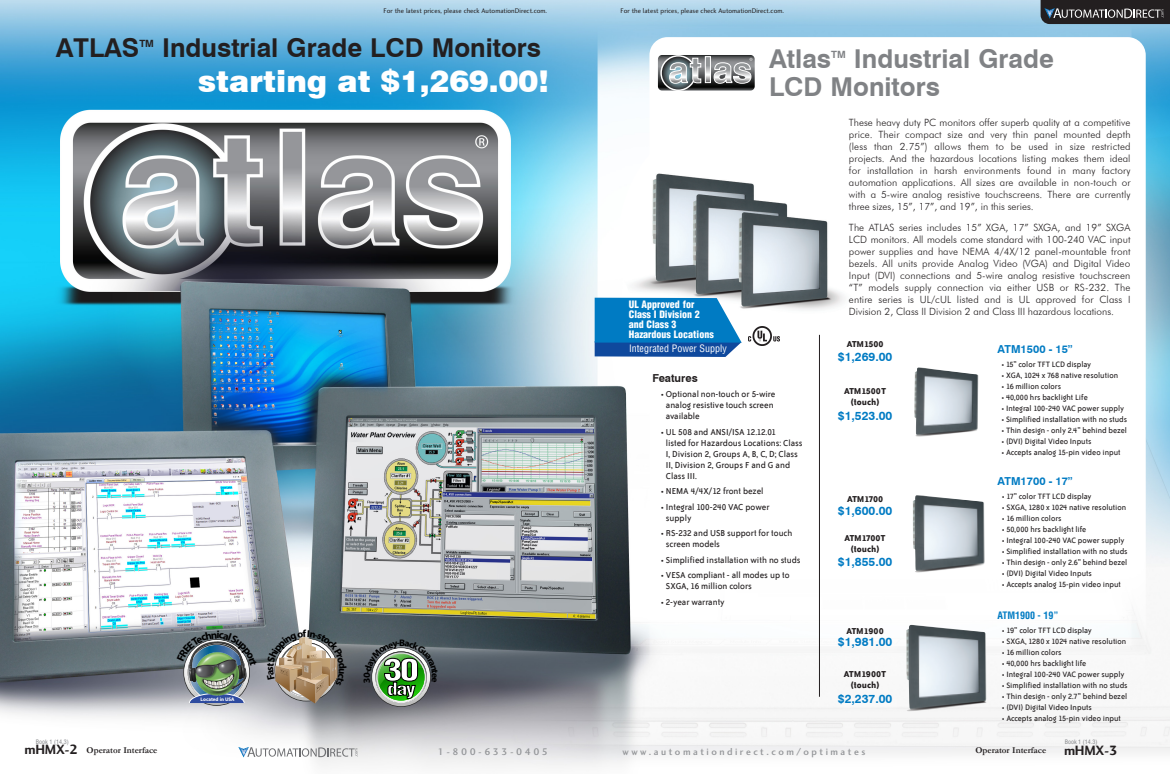
<style>
.page{position:relative;width:1170px;height:774px;background:#fff}
.page>*{position:absolute;margin:0;border:0;box-sizing:border-box;transform-origin:0 0}
.Subhead{font:900 30px "Swiss 721 BT";color:#fff}
.Head{font:700 26px/28px "Swiss 721 BT";color:#808285}
.Head-2{font:700 26px "Swiss 721 BT";color:#231f20}
.t1{font:700 14px "Charlotte Sans Std";color:#231f20}
.Subhead-2{font:700 12px "Swiss 721 BT";color:#007bc3}
.Small_Subhead{font:700 11px "Swiss 721 BT";color:#007bc3}
.Small_Subhead-2{font:700 11px "Swiss 721 BT";color:#231f20}
.Body_Text{font:300 10px/12px "Futura BT";color:#231f20;text-align:justify}
.BIG_BULLETS{font:10px/11px "Bailey Sans ITC Com";color:#231f20}
.t2{font:900 condensed 10px/10px "Helvetica LT Std";color:#fff}
.BIG_BULLETS-2{font:700 10px/11px "Bailey Sans ITC Com";color:#231f20;text-align:center}
.t3{font:500 10px "Charlotte Sans Std";letter-spacing:.25em;color:#939598}
.t4{font:condensed 10px "Helvetica LT Std";color:#fff}
.Small_Subhead-3{font:700 condensed 10px "Helvetica LT Std";color:#007bc3}
.BIG_BULLETS-3{font:700 10px "Bailey Sans ITC Com";letter-spacing:-.04em;color:#231f20}
.BIG_BULLETS-4{font:700 10px "Bailey Sans ITC Com";letter-spacing:-.025em;color:#231f20}
.Head-3{font:700 10px "Swiss 721 BT";color:#808285}
.Head-4{font:700 10px "Swiss 721 BT";color:#231f20}
.Point_outs{font:9px "Bailey Sans ITC Com";color:#231f20}
.t5{font:700 9px "Garamond";color:#231f20}
.t6{font:7px "Charlotte Sans Std";color:#231f20}
.t7{font:condensed 6px "Helvetica LT Std";color:#808285}
.t8{font:700 5.1px "Myriad Pro";color:#fff}
.s1{font-family:"Charlotte Sans Std";font-size:14px}
</style>
<div class="page">
<img style="left:0;top:0;width:1170px;height:767px">
<div style="left:649px;top:37px;width:497px;height:700px;background:#fff;border-radius:18px"></div>
<img style="left:914px;top:367px;width:65px;height:70px">
<img style="left:913px;top:495px;width:72px;height:78px">
<img style="left:906px;top:625px;width:81px;height:87px">
<img style="left:618px;top:155px;width:226px;height:155px">
<svg style="left:657px;top:55px;width:98px;height:36px"></svg>
<div style="left:836px;top:692px;width:67px;height:23px;background:#f8f8f8"></div>
<img style="left:748px;top:327px;width:31px;height:19px">
<svg style="left:595px;top:298px;width:147px;height:59px"></svg>
<hr style="left:819px;top:335px;width:1px;height:362px;background:#231f20">
<svg style="left:238px;top:747px;width:120px;height:10px"></svg>
<svg style="left:1041px;top:0;width:129px;height:24px"></svg>
<svg style="left:267px;top:630px;width:79px;height:74px"></svg>
<svg style="left:364px;top:639px;width:74px;height:68px"></svg>
<img style="left:177px;top:631px;width:80px;height:74px">
<p class="t6" style="left:384px;top:7px;width:165px">For the latest prices, please check AutomationDirect.com.</p>
<p class="t6" style="left:621px;top:7px;width:165px">For the latest prices, please check AutomationDirect.com.</p>
<p class="Head-2" style="left:56px;top:30px;width:85px">ATLAS</p>
<p class="Head-4" style="left:139px;top:37px;width:16px">TM</p>
<p class="Head-2" style="left:162px;top:30px;width:380px">Industrial Grade LCD Monitors</p>
<p class="Subhead" style="left:198px;top:63px;width:353px">starting at $1,269.00!</p>
<p class="t8" style="left:201px;top:696px;width:36px">Located in USA</p>
<p class="Head" style="left:769px;top:44px;width:286px;text-indent:85px">Industrial Grade<br>LCD Monitors</p>
<p class="Head" style="left:769px;top:44px;width:64px">Atlas</p>
<p class="Head-3" style="left:831px;top:48px;width:16px">TM</p>
<p class="t2" style="left:629px;top:299px;width:73px">UL Approved for<br>Class I Division 2</p>
<p class="t2" style="left:629px;top:319px;width:49px">and Class 3</p>
<p class="t2" style="left:629px;top:329px;width:86px">Hazardous Locations</p>
<p class="t4" style="left:629px;top:342px;width:99px">Integrated Power Supply</p>
<p class="Small_Subhead-2" style="left:652px;top:370px;width:47px">Features</p>
<p class="BIG_BULLETS" style="left:666px;top:389px;width:111px;text-indent:-5px">• Optional non-touch or 5-wire analog resistive touch screen available</p>
<p class="BIG_BULLETS" style="left:666px;top:426px;width:138px;text-indent:-5px">• UL 508 and ANSI/ISA 12.12.01<br>listed for Hazardous Locations: Class<br>I, Division 2, Groups A, B, C, D; Class<br>II, Division 2, Groups F and G and<br>Class III.</p>
<p class="BIG_BULLETS" style="left:661px;top:486px;width:104px">• NEMA 4/4X/12 front bezel</p>
<p class="BIG_BULLETS" style="left:666px;top:501px;width:105px;text-indent:-5px">• Integral 100-240 VAC power supply</p>
<p class="BIG_BULLETS" style="left:666px;top:528px;width:128px;text-indent:-5px">• RS-232 and USB support for touch screen models</p>
<p class="BIG_BULLETS" style="left:661px;top:554px;width:142px">• Simplified installation with no studs</p>
<p class="BIG_BULLETS" style="left:666px;top:570px;width:125px;text-indent:-5px">• VESA compliant - all modes up to<br>SXGA, 16 million colors</p>
<p class="BIG_BULLETS" style="left:661px;top:596px;width:65px">• 2-year warranty</p>
<p class="Body_Text" style="left:849px;top:116px;width:283px">These heavy duty PC monitors offer superb quality at a competitive price. Their compact size and very thin panel mounted depth (less than 2.75”) allows them to be used in size restricted projects. And the hazardous locations listing makes them ideal for installation in harsh environments found in many factory automation applications. All sizes are available in non-touch or with a 5-wire analog resistive touchscreens. There are currently three sizes, 15”, 17”, and 19”, in this series.</p>
<p class="Body_Text" style="left:849px;top:222px;width:283px">The ATLAS series includes 15” XGA, 17” SXGA, and 19” SXGA LCD monitors. All models come standard with 100-240 VAC input power supplies and have NEMA 4/4X/12 panel-mountable front bezels. All units provide Analog Video (VGA) and Digital Video Input (DVI) connections and 5-wire analog resistive touchscreen “T” models supply connection via either USB or RS-232. The entire series is UL/cUL listed and is UL approved for Class I Division 2, Class II Division 2 and Class III hazardous locations.</p>
<p class="BIG_BULLETS-4" style="left:847px;top:338px;width:38px">ATM1500</p>
<p class="Subhead-2" style="left:838px;top:348px;width:56px">$1,269.00</p>
<p class="BIG_BULLETS-2" style="left:844px;top:386px;width:44px">ATM1500T (touch)</p>
<p class="Subhead-2" style="left:838px;top:407px;width:56px">$1,523.00</p>
<p class="BIG_BULLETS-3" style="left:847px;top:493px;width:38px">ATM1700</p>
<p class="BIG_BULLETS-2" style="left:845px;top:533px;width:43px">ATM1700T (touch)</p>
<p class="Subhead-2" style="left:838px;top:503px;width:56px">$1,600.00</p>
<p class="Subhead-2" style="left:838px;top:554px;width:56px">$1,855.00</p>
<p class="BIG_BULLETS-2" style="left:847px;top:625px;width:39px">ATM1900</p>
<p class="BIG_BULLETS-2" style="left:844px;top:668px;width:44px">ATM1900T (touch)</p>
<p class="Subhead-2" style="left:838px;top:634px;width:56px">$1,981.00</p>
<p class="Subhead-2" style="left:838px;top:691px;width:56px">$2,237.00</p>
<p class="Small_Subhead" style="left:997px;top:341px;width:77px">ATM1500 - 15”</p>
<p class="Point_outs" style="left:1001px;top:359px;width:91px">• 15” color TFT LCD display</p>
<p class="Point_outs" style="left:1001px;top:370px;width:118px">• XGA, 1024 x 768 native resolution</p>
<p class="Point_outs" style="left:1001px;top:381px;width:61px">• 16 million colors</p>
<p class="Point_outs" style="left:1001px;top:392px;width:88px">• 40,000 hrs backlight Life</p>
<p class="Point_outs" style="left:1001px;top:403px;width:124px">• Integral 100-240 VAC power supply</p>
<p class="Point_outs" style="left:1001px;top:414px;width:128px">• Simplified installation with no studs</p>
<p class="Point_outs" style="left:1001px;top:425px;width:127px">• Thin design - only 2.4” behind bezel</p>
<p class="Point_outs" style="left:1001px;top:436px;width:92px">• (DVI) Digital Video Inputs</p>
<p class="Point_outs" style="left:1001px;top:447px;width:121px">• Accepts analog 15-pin video input</p>
<p class="Small_Subhead" style="left:997px;top:473px;width:77px">ATM1700 - 17”</p>
<p class="Point_outs" style="left:1002px;top:491px;width:91px">• 17” color TFT LCD display</p>
<p class="Point_outs" style="left:1002px;top:502px;width:126px">• SXGA, 1280 x 1024 native resolution</p>
<p class="Point_outs" style="left:1002px;top:513px;width:61px">• 16 million colors</p>
<p class="Point_outs" style="left:1002px;top:524px;width:86px">• 50,000 hrs backlight life</p>
<p class="Point_outs" style="left:1002px;top:535px;width:124px">• Integral 100-240 VAC power supply</p>
<p class="Point_outs" style="left:1002px;top:546px;width:128px">• Simplified installation with no studs</p>
<p class="Point_outs" style="left:1002px;top:557px;width:127px">• Thin design - only 2.6” behind bezel</p>
<p class="Point_outs" style="left:1002px;top:568px;width:92px">• (DVI) Digital Video Inputs</p>
<p class="Point_outs" style="left:1002px;top:579px;width:121px">• Accepts analog 15-pin video input</p>
<p class="Small_Subhead-3" style="left:997px;top:609px;width:63px">ATM1900 - 19”</p>
<p class="Point_outs" style="left:1002px;top:625px;width:92px">• 19” color TFT LCD display</p>
<p class="Point_outs" style="left:1002px;top:636px;width:126px">• SXGA, 1280 x 1024 native resolution</p>
<p class="Point_outs" style="left:1002px;top:647px;width:61px">• 16 million colors</p>
<p class="Point_outs" style="left:1002px;top:658px;width:86px">• 40,000 hrs backlight life</p>
<p class="Point_outs" style="left:1002px;top:669px;width:124px">• Integral 100-240 VAC power supply</p>
<p class="Point_outs" style="left:1002px;top:680px;width:128px">• Simplified installation with no studs</p>
<p class="Point_outs" style="left:1002px;top:691px;width:127px">• Thin design - only 2.7” behind bezel</p>
<p class="Point_outs" style="left:1002px;top:702px;width:92px">• (DVI) Digital Video Inputs</p>
<p class="Point_outs" style="left:1002px;top:713px;width:121px">• Accepts analog 15-pin video input</p>
<p class="t7" style="left:36px;top:738px;width:34px">Book 1 (14.3)</p>
<p class="t7" style="left:1065px;top:738px;width:34px">Book 1 (14.3)</p>
<p class="t5" style="left:25px;top:744px;width:134px"><span class="s1">mHMX-2</span> Operator Interface</p>
<p class="t3" style="left:438px;top:746px;width:112px">1-800-633-0405</p>
<p class="t3" style="left:623px;top:746px;width:244px">www.automationdirect.com/optimates</p>
<p class="t5" style="left:975px;top:744px;width:72px">Operator Interface</p>
<h3 class="t1" style="left:1064px;top:742px;width:55px">mHMX-3</h3>
</div>
